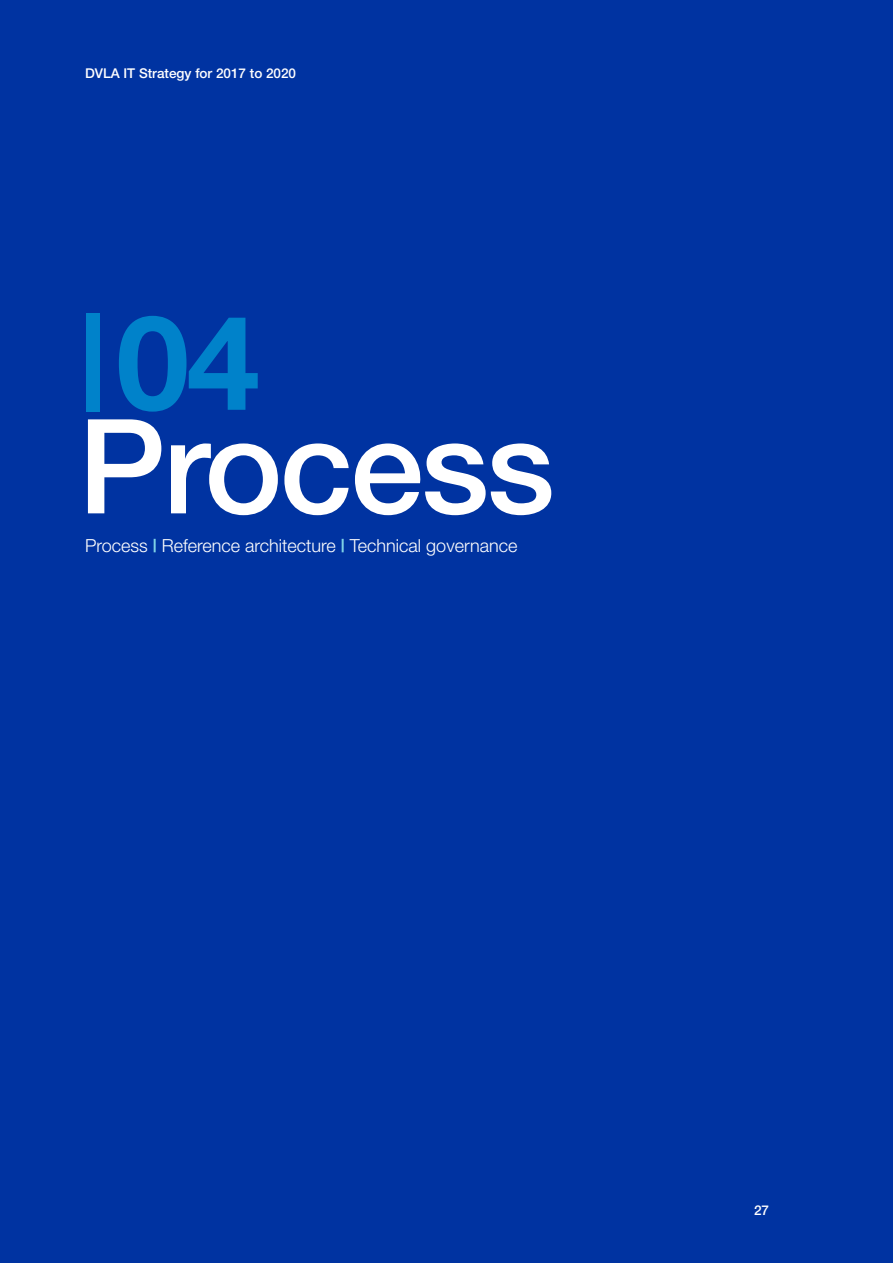
<style>
.page{position:relative;width:893px;height:1263px;background:#0033a1}
.page>*{position:absolute;margin:0;border:0;box-sizing:border-box;transform-origin:0 0}
.t1{font:500 131.55px/103.5px "Helvetica Neue";letter-spacing:-.02em;color:#fff}
.t2{font:300 18px "Helvetica Neue";color:#fff}
.t3{font:500 13.5px "Helvetica Neue";color:#fff}
.s1{color:#0082ca}
.s2{font-weight:700;color:#0082ca}
.s3{font-weight:700;color:#80d3e7}
</style>
<div class="page">
<p class="t3" style="left:85px;top:65px;width:213px">DVLA IT Strategy for 2017 to 2020</p>
<h1 class="t1" style="left:78px;top:310px;width:478px"><span class="s1">|</span> <span class="s2">04<br></span>Process</h1>
<p class="t2" style="left:85px;top:535px;width:434px">Process <span class="s3">|</span> Reference architecture <span class="s3">|</span> Technical governance</p>
<p class="t3" style="left:754px;top:1202px;width:17px">27</p>
</div>
